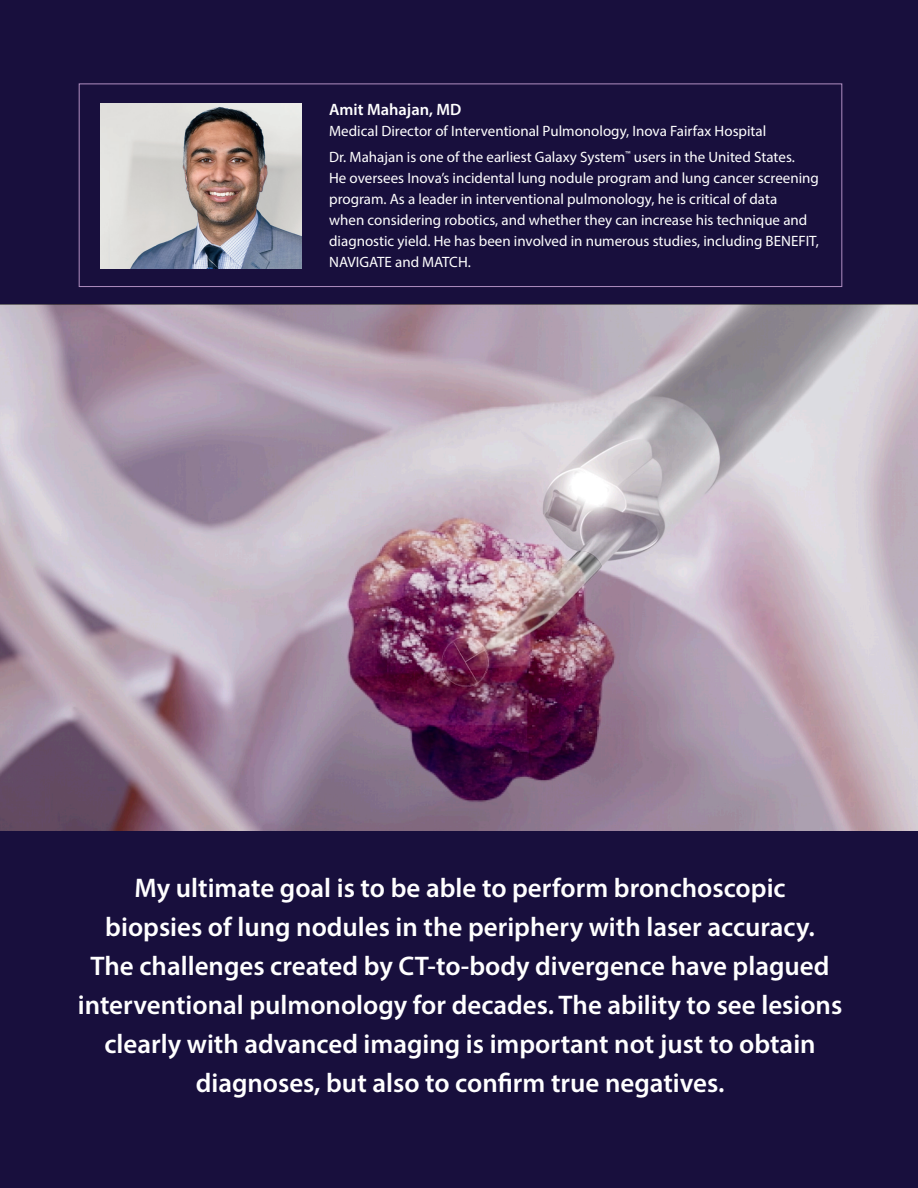
<style>
.page{position:relative;width:918px;height:1188px;background:#180f3d}
.page>*{position:absolute;margin:0;border:0;box-sizing:border-box;transform-origin:0 0}
.t1{font:600 27px/39px "Myriad Pro";color:#fff;text-align:center}
.t2{font:600 16.5px "Myriad Pro";color:#fff}
.t3{font:15px/21px "Myriad Pro";color:#fff}
</style>
<div class="page">
<div style="left:79px;top:84px;width:763px;height:203px;background:#180f3d;border:1px solid #b08ec1"></div>
<img style="left:101px;top:103px;width:201px;height:166px">
<img style="left:0;top:304px;width:918px;height:527px">
<p class="t2" style="left:329px;top:99px;width:134px">Amit Mahajan, MD</p>
<p class="t3" style="left:329px;top:120px;width:439px">Medical Director of Interventional Pulmonology, Inova Fairfax Hospital</p>
<p class="t3" style="left:329px;top:146px;width:491px">Dr. Mahajan is one of the earliest Galaxy System<sup>™</sup> users in the United States.<br>He oversees Inova’s incidental lung nodule program and lung cancer screening program. As a leader in interventional pulmonology, he is critical of data<br>when considering robotics, and whether they can increase his technique and diagnostic yield. He has been involved in numerous studies, including BENEFIT, NAVIGATE and MATCH.</p>
<p class="t1" style="left:78px;top:867px;width:766px">My ultimate goal is to be able to perform bronchoscopic<br>biopsies of lung nodules in the periphery with laser accuracy.<br>The challenges created by CT-to-body divergence have plagued interventional pulmonology for decades. The ability to see lesions clearly with advanced imaging is important not just to obtain diagnoses, but also to confirm true negatives.</p>
</div>
